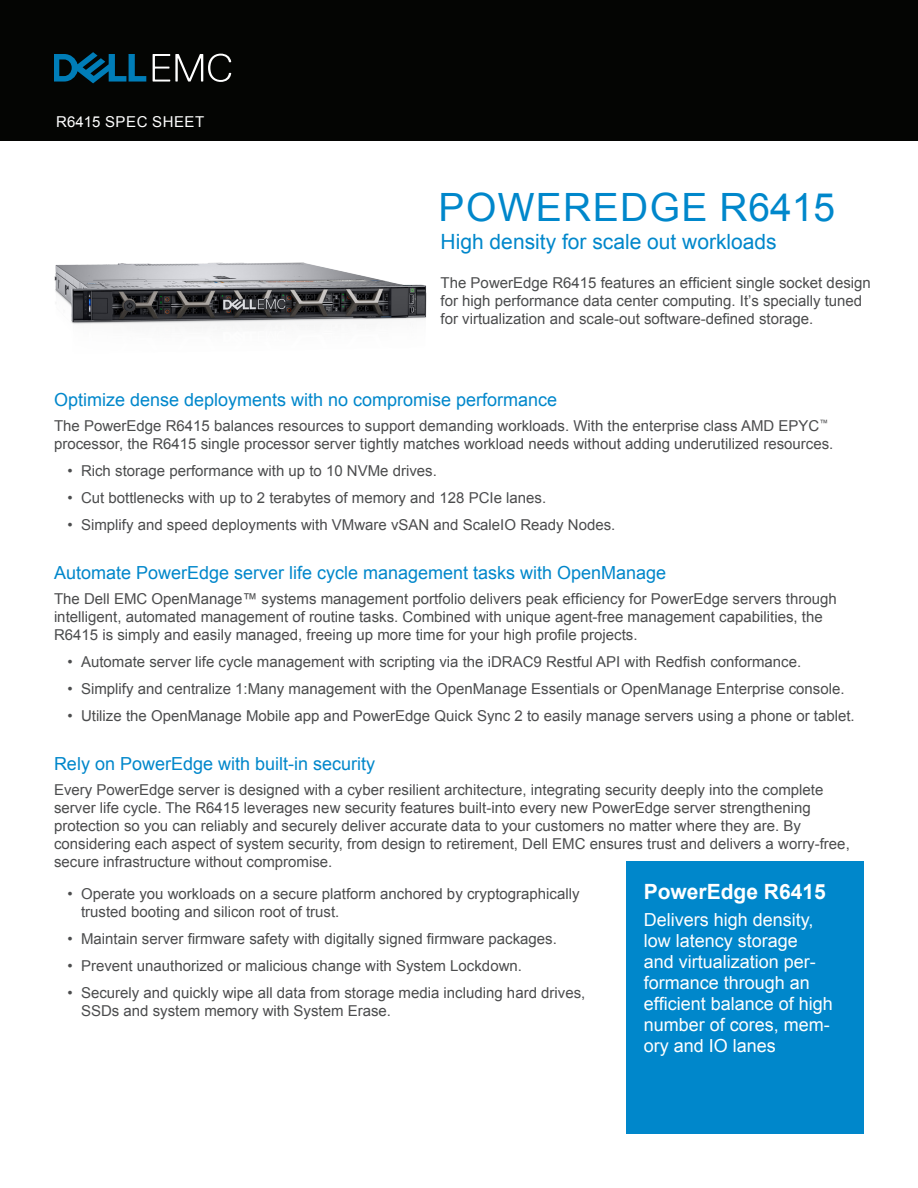
<style>
.page{position:relative;width:918px;height:1188px;background:#fff}
.page>*{position:absolute;margin:0;border:0;box-sizing:border-box;transform-origin:0 0}
.Document_Headline{font:39px "Arial";letter-spacing:.035em;color:#0087cb}
.Document_Headline-2{font:21px "Arial";color:#0087cb}
.Body_Headline{font:700 21px "Arial";color:#fff}
.Body_Headline-2{font:18px/21px "Arial";color:#fff}
.Body_Headline-3{font:18px "Arial";color:#0087cb}
.Body_Text{font:18px "Arial";color:#0087cb}
.Body_Headline-4{font:15px/18px "Arial";color:#4b4c4d}
.Body_Text-2{font:15px/18px "Arial";color:#4b4c4d}
.Body_copy_Dell_Dark{font:15px/18px "Arial";color:#4b4c4d}
.Table_Text{font:15px "Arial";letter-spacing:.035em;color:#fff}
</style>
<div class="page">
<div style="left:0;top:0;width:918px;height:141px;background:#040503"></div>
<svg style="left:153px;top:54px;width:78px;height:28px"></svg>
<svg style="left:55px;top:52px;width:91px;height:31px"></svg>
<img style="left:54px;top:262px;width:373px;height:64px">
<div style="left:626px;top:862px;width:238px;height:272px;background:#0087cb"></div>
<p class="Table_Text" style="left:56px;top:111px;width:150px">R6415 SPEC SHEET</p>
<p class="Document_Headline" style="left:439px;top:181px;width:398px">POWEREDGE R6415</p>
<p class="Document_Headline-2" style="left:441px;top:227px;width:338px">High density for scale out workloads</p>
<p class="Body_copy_Dell_Dark" style="left:441px;top:274px;width:432px">The PowerEdge R6415 features an efficient single socket design for high performance data center computing. It’s specially tuned for virtualization and scale-out software-defined storage.</p>
<p class="Body_Text" style="left:54px;top:388px;width:505px">Optimize dense deployments with no compromise performance</p>
<p class="Body_Text-2" style="left:54px;top:417px;width:781px">The PowerEdge R6415 balances resources to support demanding workloads. With the enterprise class AMD EPYC<sup>™ </sup>processor, the R6415 single processor server tightly matches workload needs without adding underutilized resources.</p>
<p class="Body_Headline-4" style="left:68px;top:462px;width:371px">• Rich storage performance with up to 10 NVMe drives.</p>
<p class="Body_Headline-4" style="left:68px;top:488px;width:480px">• Cut bottlenecks with up to 2 terabytes of memory and 128 PCIe lanes.</p>
<p class="Body_Headline-4" style="left:68px;top:515px;width:549px">• Simplify and speed deployments with VMware vSAN and ScaleIO Ready Nodes.</p>
<p class="Body_Headline-3" style="left:54px;top:560px;width:614px">Automate PowerEdge server life cycle management tasks with OpenManage</p>
<p class="Body_Headline-4" style="left:54px;top:590px;width:784px">The Dell EMC OpenManage™ systems management portfolio delivers peak efficiency for PowerEdge servers through intelligent, automated management of routine tasks. Combined with unique agent-free management capabilities, the<br>R6415 is simply and easily managed, freeing up more time for your high profile projects.</p>
<p class="Body_Headline-4" style="left:68px;top:653px;width:735px">• Automate server life cycle management with scripting via the iDRAC9 Restful API with Redfish conformance.</p>
<p class="Body_Headline-4" style="left:68px;top:679px;width:779px">• Simplify and centralize 1:Many management with the OpenManage Essentials or OpenManage Enterprise console.</p>
<p class="Body_Headline-4" style="left:68px;top:706px;width:789px">• Utilize the OpenManage Mobile app and PowerEdge Quick Sync 2 to easily manage servers using a phone or tablet.</p>
<p class="Body_Headline-3" style="left:54px;top:751px;width:323px">Rely on PowerEdge with built-in security</p>
<p class="Body_Headline-4" style="left:54px;top:781px;width:797px">Every PowerEdge server is designed with a cyber resilient architecture, integrating security deeply into the complete server life cycle. The R6415 leverages new security features built-into every new PowerEdge server strengthening protection so you can reliably and securely deliver accurate data to your customers no matter where they are. By considering each aspect of system security, from design to retirement, Dell EMC ensures trust and delivers a worry-free, secure infrastructure without compromise.</p>
<p class="Body_Headline-4" style="left:81px;top:885px;width:500px;text-indent:-14px">• Operate you workloads on a secure platform anchored by cryptographically trusted booting and silicon root of trust.</p>
<p class="Body_Headline-4" style="left:68px;top:930px;width:491px">• Maintain server firmware safety with digitally signed firmware packages.</p>
<p class="Body_Headline-4" style="left:68px;top:957px;width:456px">• Prevent unauthorized or malicious change with System Lockdown.</p>
<p class="Body_Headline-4" style="left:81px;top:983px;width:506px;text-indent:-14px">• Securely and quickly wipe all data from storage media including hard drives,<br>SSDs and system memory with System Erase.</p>
<p class="Body_Headline" style="left:644px;top:877px;width:184px">PowerEdge R6415</p>
<p class="Body_Headline-2" style="left:644px;top:910px;width:191px">Delivers high density, low latency storage<br>and virtualization per&shy;formance through an efficient balance of high number of cores, mem&shy;ory and IO lanes</p>
</div>
